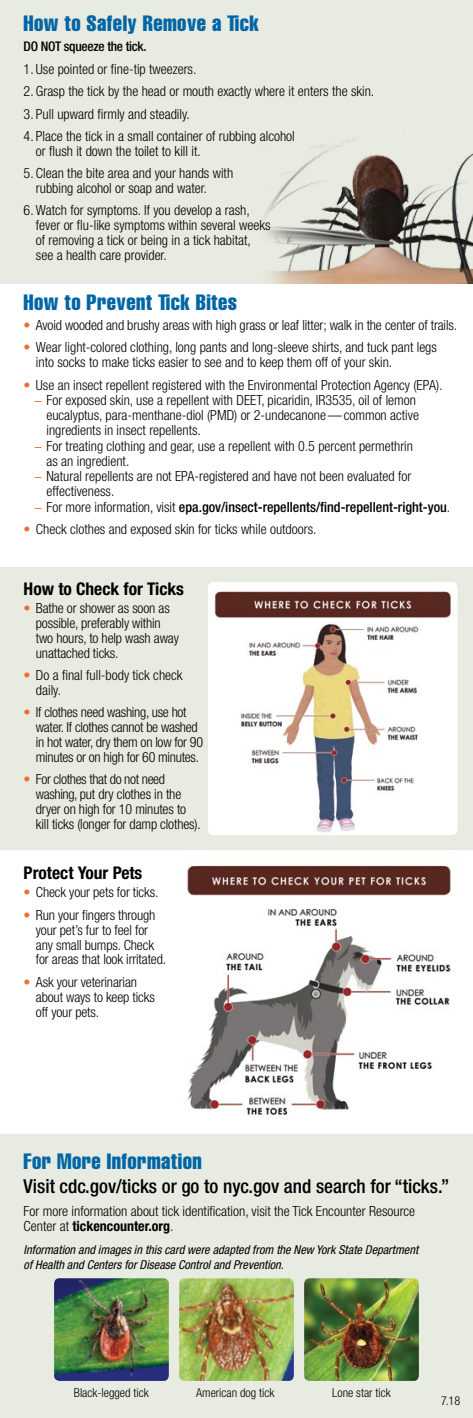
<style>
.page{position:relative;width:473px;height:1418px;background:#fff}
.page>*{position:absolute;margin:0;border:0;box-sizing:border-box;transform-origin:0 0}
.t1{font:21.88px "Helvetica LT Std Comp";letter-spacing:.02em;color:#0065a4}
.t2{font:500 condensed 19.25px "Helvetica Neue LT Std";color:#000}
.t3{font:700 condensed 17.5px "Helvetica Neue LT Std";color:#000}
.t4{font:300 condensed 14px/14.9px "Helvetica Neue LT Std";color:#000}
.t5{font:300 condensed 14px/14.9px "Helvetica Neue LT Std";letter-spacing:-.02em;color:#000}
.t6{font:500 condensed 14px "Helvetica Neue LT Std";color:#000}
.t7{font:500 condensed 13.3px "Helvetica Neue LT Std";letter-spacing:-.02em;color:#000}
.t8{font:italic condensed 12.25px/14.9px "Helvetica Neue LT Std";color:#000}
.t9{font:300 condensed 12.25px "Helvetica Neue LT Std";color:#000}
.s1{color:#f26a36}
.s2{font-family:"Minion Pro";font-weight:700;font-stretch:normal;color:#f26a36}
.s3{font-weight:300}
.s4{font-weight:700}
</style>
<div class="page">
<div style="left:0;top:567px;width:472px;height:283px;background:#e8ebe1"></div>
<div style="left:0;top:1134px;width:472px;height:284px;background:#e8ebe1"></div>
<div style="left:0;top:0;width:472px;height:283px;background:#e8ebe1"></div>
<img style="left:339px;top:138px;width:133px;height:145px">
<svg style="left:265px;top:144px;width:74px;height:139px"></svg>
<div style="left:126px;top:35px;width:173px;height:149px;background:#e8ebe1"></div>
<svg style="left:265px;top:145px;width:46px;height:41px"></svg>
<img style="left:187px;top:865px;width:264px;height:251px">
<img style="left:54px;top:1278px;width:115px;height:102px">
<img style="left:179px;top:1278px;width:115px;height:102px">
<img style="left:304px;top:1278px;width:114px;height:102px">
<img style="left:208px;top:582px;width:249px;height:253px">
<h1 class="t1" style="left:24px;top:9px;width:237px">How to Safely Remove a Tick</h1>
<p class="t7" style="left:24px;top:39px;width:124px">DO NOT squeeze the tick.</p>
<p class="t4" style="left:24px;top:61px;width:174px">1. Use pointed or fine-tip tweezers.</p>
<p class="t4" style="left:24px;top:84px;width:352px">2. Grasp the tick by the head or mouth exactly where it enters the skin.</p>
<p class="t4" style="left:24px;top:106px;width:168px">3. Pull upward firmly and steadily.</p>
<p class="t4" style="left:36px;top:128px;width:260px;text-indent:-12px">4. Place the tick in a small container of rubbing alcohol or flush it down the toilet to kill it.</p>
<p class="t4" style="left:36px;top:166px;width:199px;text-indent:-12px">5. Clean the bite area and your hands with rubbing alcohol or soap and water.</p>
<p class="t4" style="left:36px;top:203px;width:236px;text-indent:-12px">6. Watch for symptoms. If you develop a rash, fever or flu-like symptoms within several weeks of removing a tick or being in a tick habitat, see a health care provider.</p>
<h1 class="t1" style="left:24px;top:288px;width:215px">How to Prevent Tick Bites</h1>
<p class="t4" style="left:24px;top:317px;width:435px"><span class="s1">•</span> Avoid wooded and brushy areas with high grass or leaf litter; walk in the center of trails.</p>
<p class="t4" style="left:36px;top:340px;width:402px;text-indent:-12px"><span class="s1">•</span> Wear light-colored clothing, long pants and long-sleeve shirts, and tuck pant legs into socks to make ticks easier to see and to keep them off of your skin.</p>
<p class="t4" style="left:24px;top:377px;width:420px"><span class="s1">•</span> Use an insect repellent registered with the Environmental Protection Agency (EPA).</p>
<p class="t4" style="left:34px;top:393px;width:383px"><span class="s2">−</span> For exposed skin, use a repellent with DEET, picaridin, IR3535, oil of lemon</p>
<p class="t4" style="left:46px;top:408px;width:374px">eucalyptus, para-menthane-diol (PMD) or 2-undecanone — common active</p>
<p class="t4" style="left:46px;top:422px;width:156px">ingredients in insect repellents.</p>
<p class="t4" style="left:34px;top:438px;width:380px"><span class="s2">−</span> For treating clothing and gear, use a repellent with 0.5 percent permethrin</p>
<p class="t4" style="left:46px;top:453px;width:84px">as an ingredient.</p>
<p class="t4" style="left:34px;top:469px;width:378px"><span class="s2">−</span> Natural repellents are not EPA-registered and have not been evaluated for</p>
<p class="t4" style="left:46px;top:484px;width:69px">effectiveness.</p>
<p class="t6" style="left:34px;top:499px;width:417px"><span class="s2">−</span> <span class="s3">For more information, visit</span> epa.gov/insect-repellents/find-repellent-right-you<span class="s3">.</span></p>
<p class="t4" style="left:24px;top:522px;width:294px"><span class="s1">•</span> Check clothes and exposed skin for ticks while outdoors.</p>
<p class="t3" style="left:24px;top:578px;width:162px">How to Check for Ticks</p>
<p class="t4" style="left:36px;top:600px;width:144px;text-indent:-12px"><span class="s1">•</span> Bathe or shower as soon as possible, preferably within two hours, to help wash away unattached ticks.</p>
<p class="t4" style="left:36px;top:667px;width:148px;text-indent:-12px"><span class="s1">•</span> Do a final full-body tick check daily.</p>
<p class="t5" style="left:36px;top:705px;width:168px;text-indent:-12px"><span class="s1">•</span> If clothes need washing, use hot water. If clothes cannot be washed in hot water, dry them on low for 90 minutes or on high for 60 minutes.</p>
<p class="t4" style="left:36px;top:772px;width:166px;text-indent:-12px"><span class="s1">•</span> For clothes that do not need washing, put dry clothes in the dryer on high for 10 minutes to kill ticks (longer for damp clothes).</p>
<p class="t3" style="left:24px;top:862px;width:120px">Protect Your Pets</p>
<p class="t4" style="left:24px;top:885px;width:136px"><span class="s1">•</span> Check your pets for ticks.</p>
<p class="t4" style="left:36px;top:907px;width:132px;text-indent:-12px"><span class="s1">•</span> Run your fingers through your pet’s fur to feel for any small bumps. Check for areas that look irritated.</p>
<p class="t4" style="left:36px;top:974px;width:120px;text-indent:-12px"><span class="s1">•</span> Ask your veterinarian about ways to keep ticks off your pets.</p>
<h1 class="t1" style="left:24px;top:1147px;width:179px">For More Information</h1>
<h2 class="t2" style="left:24px;top:1175px;width:427px">Visit cdc.gov/ticks or go to nyc.gov and search for “ticks.”</h2>
<p class="t4" style="left:24px;top:1203px;width:393px">For more information about tick identification, visit the Tick Encounter Resource<br>Center at <span class="s4">tickencounter.org</span>.</p>
<p class="t8" style="left:24px;top:1242px;width:396px">Information and images in this card were adapted from the New York State Department of Health and Centers for Disease Control and Prevention.</p>
<p class="t9" style="left:74px;top:1385px;width:76px">Black-legged tick</p>
<p class="t9" style="left:196px;top:1385px;width:80px">American dog tick</p>
<p class="t9" style="left:332px;top:1385px;width:60px">Lone star tick</p>
<p class="t9" style="left:441px;top:1393px;width:21px">7.18</p>
</div>
